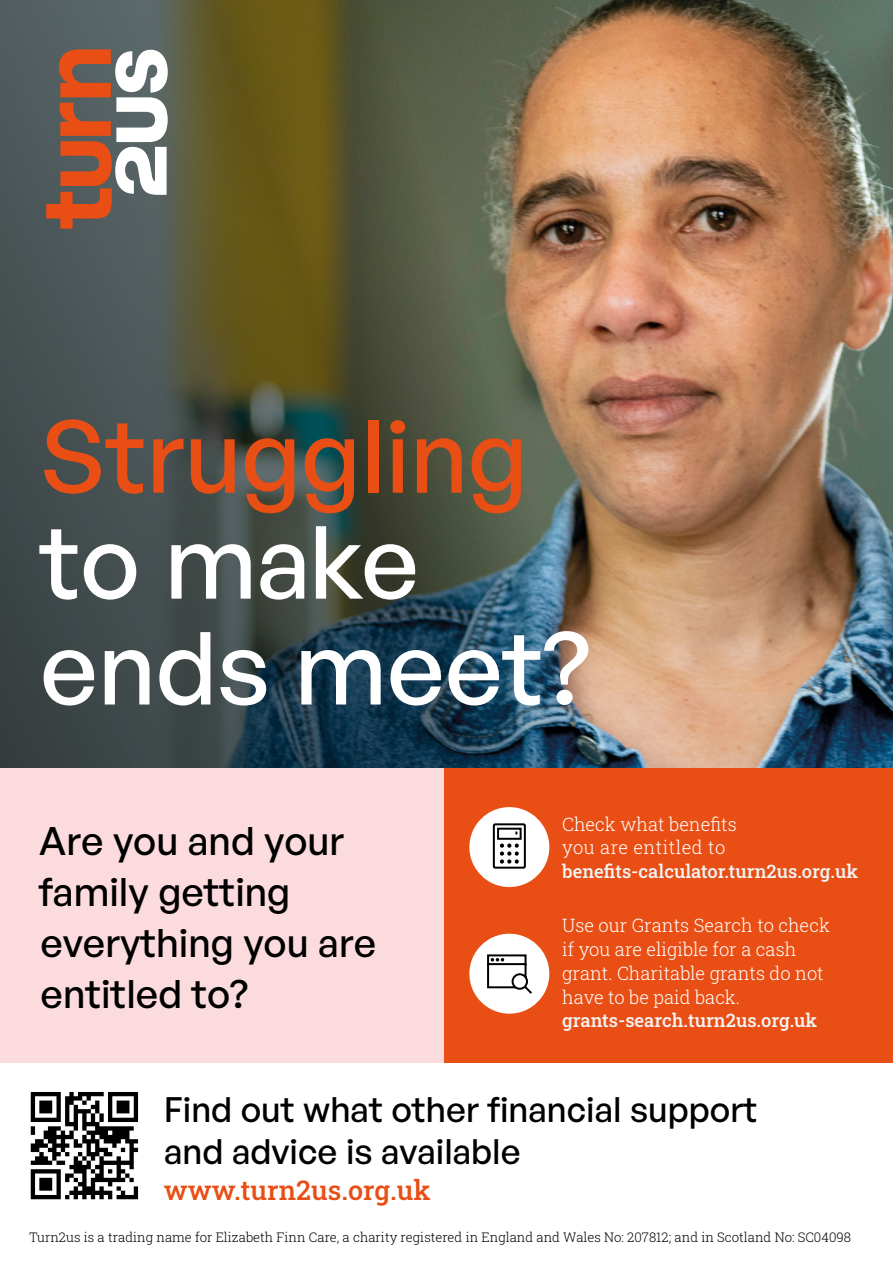
<style>
.page{position:relative;width:893px;height:1263px;background:#fff}
.page>*{position:absolute;margin:0;border:0;box-sizing:border-box;transform-origin:0 0}
.t1{font:500 100.8px/105.9px "General Sans";color:#fff}
.t2{font:500 100.8px "General Sans";color:#e94e14}
.t3{font:500 39px/51px "General Sans";color:#000}
.t4{font:500 34.65px/41.1px "General Sans";color:#000}
.t5{font:27px "Roboto Slab";color:#e94e14}
.t6{font:18.45px/23.9px "Roboto Slab";color:#fff}
.t7{font:18.45px "Roboto Slab";color:#f3f5f5}
.t8{font:13.2px "Roboto Slab";color:#000}
</style>
<div class="page">
<img style="left:0;top:0;width:893px;height:768px">
<div style="left:443px;top:768px;width:450px;height:295px;background:#e94e14"></div>
<div style="left:0;top:768px;width:443px;height:295px;background:#fbdbde"></div>
<div style="left:469px;top:807px;width:80px;height:80px;background:#fff;border-radius:50%"></div>
<svg style="left:492px;top:823px;width:34px;height:46px"></svg>
<div style="left:469px;top:934px;width:80px;height:80px;background:#fff;border-radius:50%"></div>
<svg style="left:487px;top:954px;width:45px;height:40px"></svg>
<svg style="left:46px;top:49px;width:122px;height:180px"></svg>
<svg style="left:31px;top:1092px;width:107px;height:108px"></svg>
<h1 class="t2" style="left:40px;top:392px;width:489px">Struggling</h1>
<h1 class="t1" style="left:40px;top:507px;width:551px">to make ends meet?</h1>
<h2 class="t3" style="left:39px;top:814px;width:339px">Are you and your family getting everything you are entitled to?</h2>
<p class="t6" style="left:562px;top:811px;width:176px">Check what benefits you are entitled to</p>
<p class="t7" style="left:562px;top:859px;width:297px">benefits-calculator.turn2us.org.uk</p>
<p class="t6" style="left:562px;top:913px;width:269px">Use our Grants Search to check if you are eligible for a cash grant. Charitable grants do not have to be paid back.</p>
<p class="t7" style="left:562px;top:1008px;width:257px">grants-search.turn2us.org.uk</p>
<h3 class="t4" style="left:164px;top:1088px;width:595px">Find out what other financial support and advice is available</h3>
<h3 class="t5" style="left:164px;top:1171px;width:268px">www.turn2us.org.uk</h3>
<p class="t8" style="left:29px;top:1228px;width:823px">Turn2us is a trading name for Elizabeth Finn Care, a charity registered in England and Wales No: 207812; and in Scotland No: SC04098</p>
</div>
